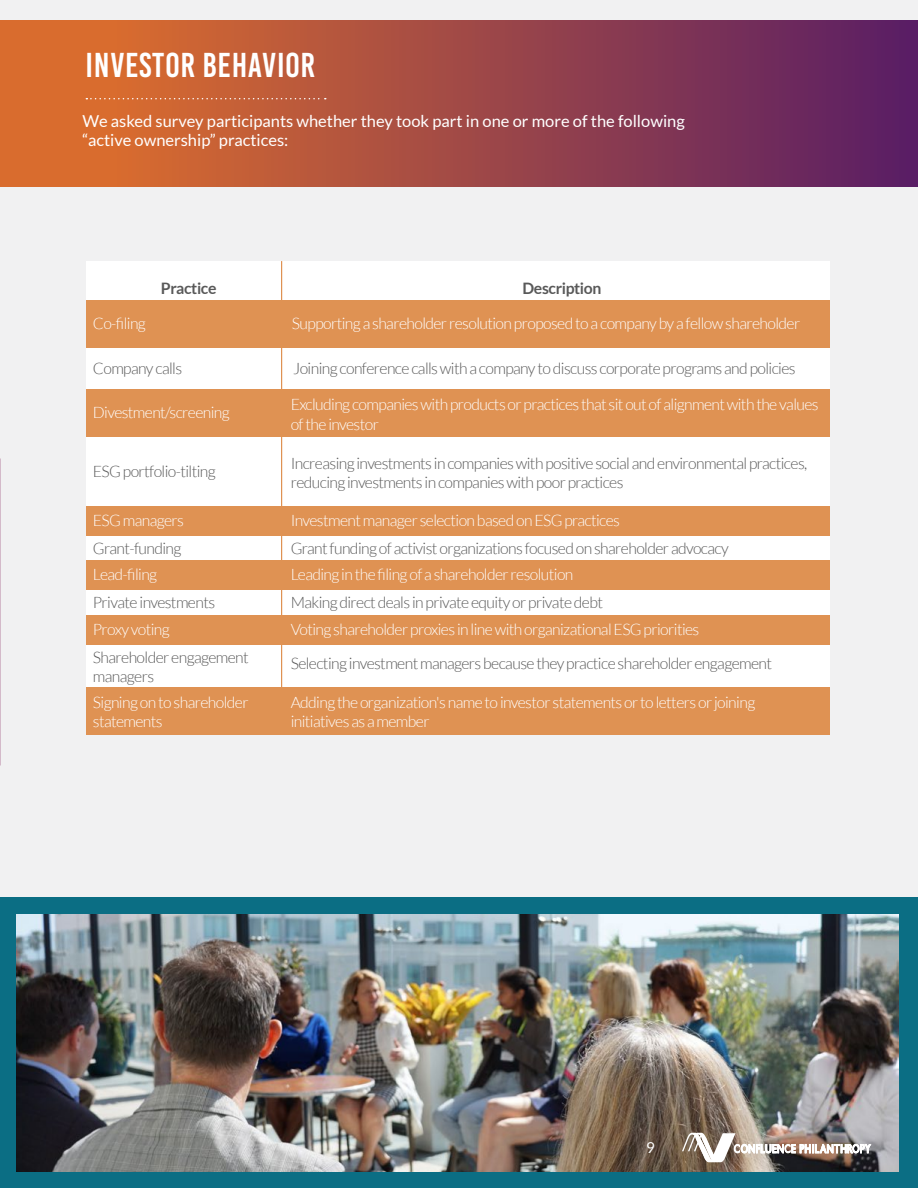
<style>
.page{position:relative;width:918px;height:1188px;background:#f1f1f2}
.page>*{position:absolute;margin:0;border:0;box-sizing:border-box;transform-origin:0 0}
.t1{font:34.5px "Bebas Kai";letter-spacing:.02em;color:#fff}
.t2{font:16.5px/19.5px "Lato";color:#fff}
.t3{font:300 15.75px/19.4px "Lato";letter-spacing:-.04em;color:#fff}
.t4{font:300 15.75px/19.4px "Lato";letter-spacing:-.04em;color:#595959}
.t5{font:700 15.75px "Lato";letter-spacing:-.025em;color:#595959}
.t6{font:15px "Lato";color:#fff}
</style>
<div class="page">
<div style="left:0;top:21px;width:918px;height:165px;background:linear-gradient(to right,#e77528,#5a1e64)"></div>
<div style="left:86px;top:261px;width:744px;height:473px;background:#fff"></div>
<div style="left:86px;top:300px;width:744px;height:47px;background:#df9253"></div>
<div style="left:86px;top:390px;width:744px;height:47px;background:#df9253"></div>
<div style="left:86px;top:506px;width:744px;height:29px;background:#df9253"></div>
<div style="left:86px;top:561px;width:744px;height:29px;background:#df9253"></div>
<div style="left:86px;top:615px;width:744px;height:30px;background:#df9253"></div>
<div style="left:86px;top:687px;width:744px;height:47px;background:#df9253"></div>
<hr style="left:281px;top:262px;width:1px;height:472px;background:#df9253">
<div style="left:0;top:898px;width:918px;height:290px;background:#0b6e84"></div>
<img style="left:16px;top:915px;width:883px;height:256px">
<svg style="left:86px;top:98px;width:240px;height:1px"></svg>
<img style="left:682px;top:1133px;width:189px;height:30px">
<h1 class="t1" style="left:86px;top:47px;width:231px">INVESTOR BEHAVIOR</h1>
<p class="t2" style="left:83px;top:111px;width:604px">We asked survey participants whether they took part in one or more of the following “active ownership” practices:</p>
<p class="t5" style="left:161px;top:279px;width:57px">Practice</p>
<p class="t5" style="left:523px;top:279px;width:80px">Description</p>
<p class="t3" style="left:292px;top:314px;width:510px">Supporting a shareholder resolution proposed to a company by a fellow shareholder</p>
<p class="t4" style="left:293px;top:359px;width:504px">Joining conference calls with a company to discuss corporate programs and policies</p>
<p class="t3" style="left:291px;top:395px;width:529px">Excluding companies with products or practices that sit out of alignment with the values of the investor</p>
<p class="t4" style="left:291px;top:453px;width:518px">Increasing investments in companies with positive social and environmental practices, reducing investments in companies with poor practices</p>
<p class="t3" style="left:291px;top:510px;width:331px">Investment manager selection based on ESG practices</p>
<p class="t4" style="left:291px;top:538px;width:440px">Grant funding of activist organizations focused on shareholder advocacy</p>
<p class="t3" style="left:291px;top:565px;width:284px">Leading in the filing of a shareholder resolution</p>
<p class="t4" style="left:291px;top:593px;width:314px">Making direct deals in private equity or private debt</p>
<p class="t3" style="left:291px;top:620px;width:410px">Voting shareholder proxies in line with organizational ESG priorities</p>
<p class="t4" style="left:291px;top:654px;width:483px">Selecting investment managers because they practice shareholder engagement</p>
<p class="t3" style="left:291px;top:692px;width:466px">Adding the organization's name to investor statements or to letters or joining initiatives as a member</p>
<p class="t3" style="left:93px;top:314px;width:55px">Co-filing</p>
<p class="t4" style="left:93px;top:359px;width:91px">Company calls</p>
<p class="t3" style="left:93px;top:402px;width:138px">Divestment/screening</p>
<p class="t4" style="left:93px;top:462px;width:124px">ESG portfolio-tilting</p>
<p class="t3" style="left:93px;top:510px;width:93px">ESG managers</p>
<p class="t4" style="left:93px;top:538px;width:90px">Grant-funding</p>
<p class="t3" style="left:93px;top:565px;width:66px">Lead-filing</p>
<p class="t4" style="left:93px;top:593px;width:124px">Private investments</p>
<p class="t3" style="left:93px;top:620px;width:78px">Proxy voting</p>
<p class="t4" style="left:93px;top:648px;width:157px">Shareholder engagement managers</p>
<p class="t3" style="left:93px;top:692px;width:157px">Signing on to shareholder statements</p>
<p class="t6" style="left:646px;top:1139px;width:10px">9</p>
</div>
